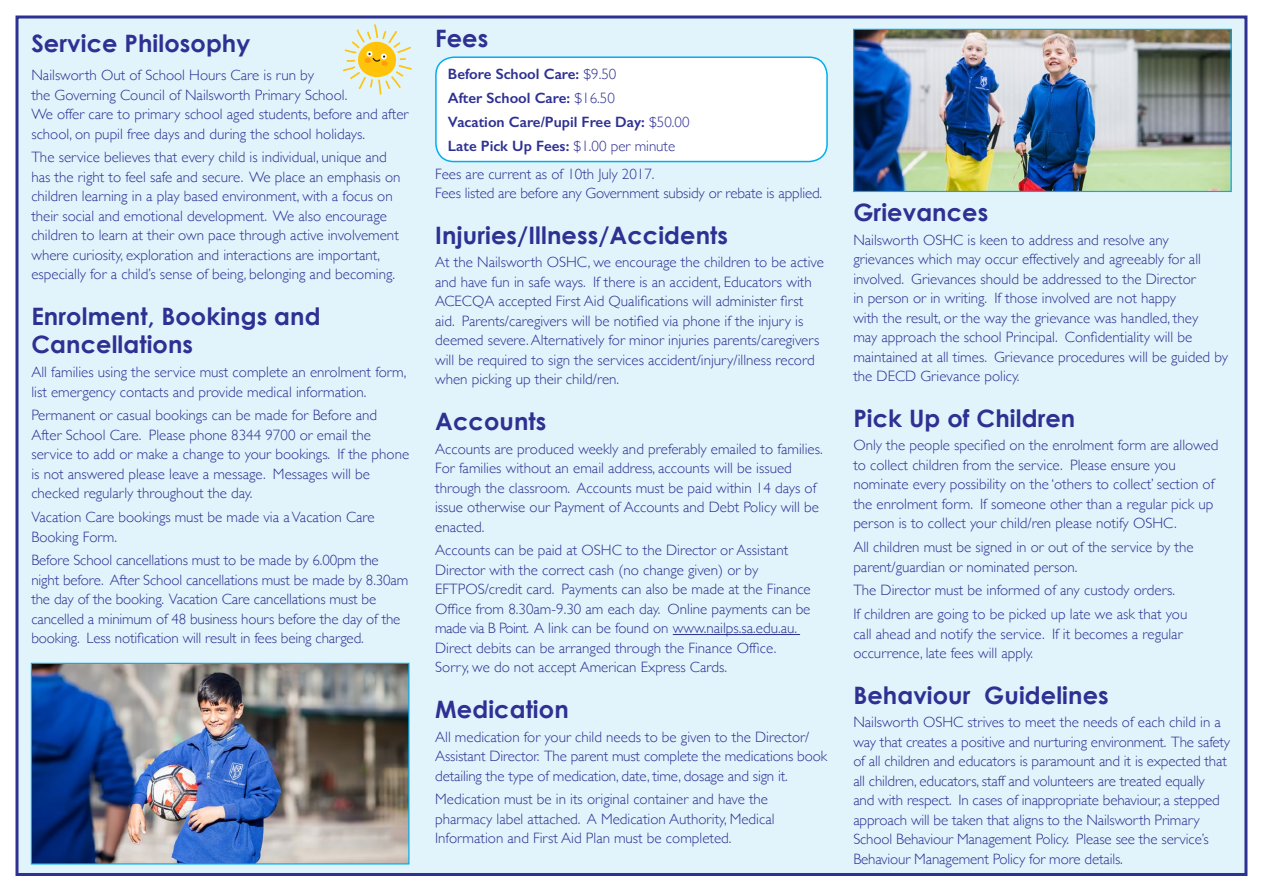
<style>
.page{position:relative;width:1263px;height:893px;background:#fff}
.page>*{position:absolute;margin:0;border:0;box-sizing:border-box;transform-origin:0 0}
.t1{font:700 24px/28.5px "Century Gothic";letter-spacing:.005em;color:#2e3092}
.t2{font:300 15px/19.5px "Gill Sans";color:#2e3092}
.t3{font:600 15px/23.7px "Gill Sans";color:#2e3092}
.s1{font-weight:300}
</style>
<div class="page">
<div style="left:16px;top:16px;width:1231px;height:860px;background:#e1f4fc;border:3px solid #2e3092"></div>
<div style="left:436px;top:57px;width:391px;height:105px;background:#fff;border-radius:18px"></div>
<div style="left:435px;top:56px;width:393px;height:106px;border:2px solid #00aeef;border-radius:18px"></div>
<hr style="left:673px;top:634px;width:127px;height:1px;background:#2e3092">
<img style="left:33px;top:665px;width:374px;height:197px">
<div style="left:31px;top:663px;width:378px;height:201px;border:1px solid #00aeef"></div>
<img style="left:855px;top:31px;width:375px;height:159px">
<div style="left:853px;top:29px;width:379px;height:163px;border:1px solid #00aeef"></div>
<svg style="left:342px;top:24px;width:70px;height:71px"></svg>
<h1 class="t1" style="left:31px;top:29px;width:221px">Service Philosophy</h1>
<p class="t2" style="left:31px;top:65px;width:379px">Nailsworth Out of School Hours Care is run by<br>the Governing Council of Nailsworth Primary School.<br>We offer care to primary school aged students, before and after school, on pupil free days and during the school holidays.</p>
<p class="t2" style="left:31px;top:147px;width:371px">The service believes that every child is individual, unique and has the right to feel safe and secure. We place an emphasis on children learning in a play based environment, with a focus on their social and emotional development. We also encourage children to learn at their own pace through active involvement where curiosity, exploration and interactions are important, especially for a child’s sense of being, belonging and becoming.</p>
<h1 class="t1" style="left:31px;top:301px;width:291px">Enrolment, Bookings and<br>Cancellations</h1>
<p class="t2" style="left:31px;top:362px;width:377px">All families using the service must complete an enrolment form, list emergency contacts and provide medical information.</p>
<p class="t2" style="left:31px;top:405px;width:379px">Permanent or casual bookings can be made for Before and After School Care. Please phone 8344 9700 or email the service to add or make a change to your bookings. If the phone is not answered please leave a message. Messages will be checked regularly throughout the day.</p>
<p class="t2" style="left:31px;top:507px;width:345px">Vacation Care bookings must be made via a Vacation Care<br>Booking Form.</p>
<p class="t2" style="left:31px;top:550px;width:378px">Before School cancellations must to be made by 6.00pm the night before. After School cancellations must be made by 8.30am the day of the booking. Vacation Care cancellations must be cancelled a minimum of 48 business hours before the day of the booking. Less notification will result in fees being charged.</p>
<h1 class="t1" style="left:435px;top:24px;width:55px">Fees</h1>
<p class="t3" style="left:448px;top:62px;width:243px">Before School Care: <span class="s1">$9.50<br></span>After School Care: <span class="s1">$16.50<br></span>Vacation Care/Pupil Free Day: <span class="s1">$50.00<br></span>Late Pick Up Fees: <span class="s1">$1.00 per minute</span></p>
<p class="t2" style="left:435px;top:163px;width:389px">Fees are current as of 10th July 2017.<br>Fees listed are before any Government subsidy or rebate is applied.</p>
<h1 class="t1" style="left:435px;top:220px;width:294px">Injuries/Illness/Accidents</h1>
<p class="t2" style="left:435px;top:252px;width:390px">At the Nailsworth OSHC, we encourage the children to be active and have fun in safe ways. If there is an accident, Educators with ACECQA accepted First Aid Qualifications will administer first aid. Parents/caregivers will be notified via phone if the injury is deemed severe. Alternatively for minor injuries parents/caregivers will be required to sign the services accident/injury/illness record when picking up their child/ren.</p>
<h1 class="t1" style="left:435px;top:406px;width:113px">Accounts</h1>
<p class="t2" style="left:435px;top:438px;width:389px">Accounts are produced weekly and preferably emailed to families.<br>For families without an email address, accounts will be issued through the classroom. Accounts must be paid within 14 days of issue otherwise our Payment of Accounts and Debt Policy will be enacted.</p>
<p class="t2" style="left:435px;top:540px;width:377px">Accounts can be paid at OSHC to the Director or Assistant Director with the correct cash (no change given) or by EFTPOS/credit card. Payments can also be made at the Finance Office from 8.30am-9.30 am each day. Online payments can be made via B Point. A link can be found on www.nailps.sa.edu.au.<br>Direct debits can be arranged through the Finance Office.<br>Sorry, we do not accept American Express Cards.</p>
<h1 class="t1" style="left:435px;top:694px;width:135px">Medication</h1>
<p class="t2" style="left:435px;top:726px;width:393px">All medication for your child needs to be given to the Director/<br>Assistant Director. The parent must complete the medications book detailing the type of medication, date, time, dosage and sign it.</p>
<p class="t2" style="left:435px;top:789px;width:341px">Medication must be in its original container and have the pharmacy label attached. A Medication Authority, Medical<br>Information and First Aid Plan must be completed.</p>
<h1 class="t1" style="left:853px;top:197px;width:136px">Grievances</h1>
<p class="t2" style="left:853px;top:229px;width:376px">Nailsworth OSHC is keen to address and resolve any grievances which may occur effectively and agreeably for all involved. Grievances should be addressed to the Director<br>in person or in writing. If those involved are not happy<br>with the result, or the way the grievance was handled, they<br>may approach the school Principal. Confidentiality will be maintained at all times. Grievance procedures will be guided by the DECD Grievance policy.</p>
<h1 class="t1" style="left:853px;top:403px;width:224px">Pick Up of Children</h1>
<p class="t2" style="left:853px;top:435px;width:366px">Only the people specified on the enrolment form are allowed to collect children from the service. Please ensure you nominate every possibility on the ‘others to collect’ section of the enrolment form. If someone other than a regular pick up person is to collect your child/ren please notify OSHC.</p>
<p class="t2" style="left:853px;top:537px;width:342px">All children must be signed in or out of the service by the parent/guardian or nominated person.</p>
<p class="t2" style="left:853px;top:578px;width:336px;line-height:23.7px">The Director must be informed of any custody orders.<br>If children are going to be picked up late we ask that you</p>
<p class="t2" style="left:853px;top:623px;width:331px">call ahead and notify the service. If it becomes a regular occurrence, late fees will apply.</p>
<h1 class="t1" style="left:853px;top:680px;width:257px">Behaviour Guidelines</h1>
<p class="t2" style="left:853px;top:712px;width:378px">Nailsworth OSHC strives to meet the needs of each child in a way that creates a positive and nurturing environment. The safety of all children and educators is paramount and it is expected that all children, educators, staff and volunteers are treated equally<br>and with respect. In cases of inappropriate behaviour, a stepped approach will be taken that aligns to the Nailsworth Primary School Behaviour Management Policy. Please see the service’s Behaviour Management Policy for more details.</p>
</div>
